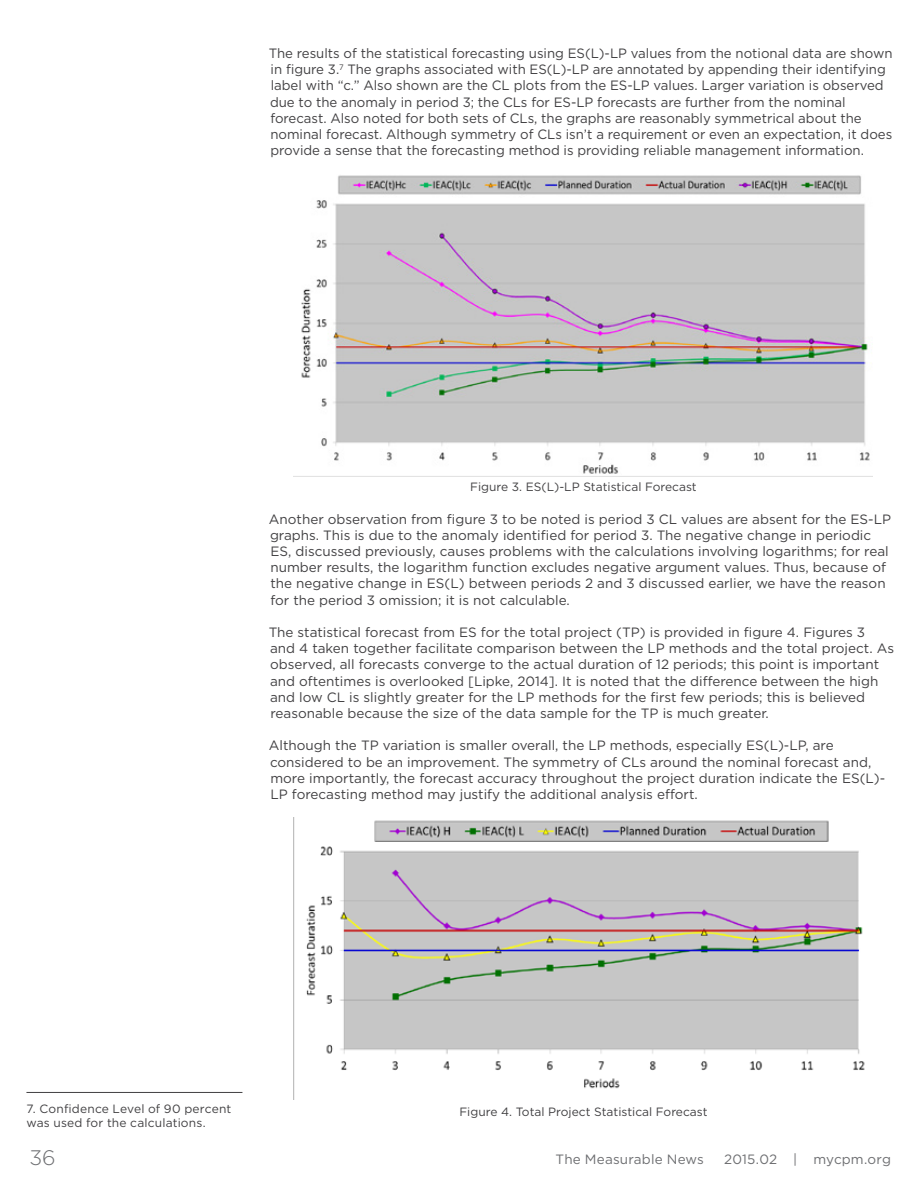
<style>
.page{position:relative;width:918px;height:1188px;background:#fff}
.page>*{position:absolute;margin:0;border:0;box-sizing:border-box;transform-origin:0 0}
.t1{font:300 21px "Gotham";color:#6d6e71}
.t2{font:13.5px/16.2px "Gotham";color:#414042}
.t3{font:13.5px "Gotham";letter-spacing:.01em;color:#6d6e71}
.t4{font:12px "Gotham";color:#414042}
.t5{font:12px "Gotham";letter-spacing:.02em;color:#414042}
</style>
<div class="page">
<img style="left:294px;top:175px;width:578px;height:302px">
<img style="left:294px;top:818px;width:571px;height:282px">
<hr style="left:26px;top:1092px;width:216px;height:1px;background:#414042">
<p class="t2" style="left:269px;top:45px;width:625px">The results of the statistical forecasting using ES(L)-LP values from the notional data are shown in figure 3.<sup>7</sup> The graphs associated with ES(L)-LP are annotated by appending their identifying label with “c.” Also shown are the CL plots from the ES-LP values. Larger variation is observed due to the anomaly in period 3; the CLs for ES-LP forecasts are further from the nominal forecast. Also noted for both sets of CLs, the graphs are reasonably symmetrical about the nominal forecast. Although symmetry of CLs isn’t a requirement or even an expectation, it does provide a sense that the forecasting method is providing reliable management information.</p>
<p class="t4" style="left:470px;top:479px;width:228px">Figure 3. ES(L)-LP Statistical Forecast</p>
<p class="t2" style="left:269px;top:510px;width:624px">Another observation from figure 3 to be noted is period 3 CL values are absent for the ES-LP graphs. This is due to the anomaly identified for period 3. The negative change in periodic ES, discussed previously, causes problems with the calculations involving logarithms; for real number results, the logarithm function excludes negative argument values. Thus, because of the negative change in ES(L) between periods 2 and 3 discussed earlier, we have the reason for the period 3 omission; it is not calculable.</p>
<p class="t2" style="left:269px;top:624px;width:627px">The statistical forecast from ES for the total project (TP) is provided in figure 4. Figures 3<br>and 4 taken together facilitate comparison between the LP methods and the total project. As observed, all forecasts converge to the actual duration of 12 periods; this point is important and oftentimes is overlooked [Lipke, 2014]. It is noted that the difference between the high and low CL is slightly greater for the LP methods for the first few periods; this is believed reasonable because the size of the data sample for the TP is much greater.</p>
<p class="t2" style="left:269px;top:737px;width:618px">Although the TP variation is smaller overall, the LP methods, especially ES(L)-LP, are considered to be an improvement. The symmetry of CLs around the nominal forecast and, more importantly, the forecast accuracy throughout the project duration indicate the ES(L)- LP forecasting method may justify the additional analysis effort.</p>
<p class="t5" style="left:26px;top:1101px;width:206px">7. Confidence Level of 90 percent</p>
<p class="t4" style="left:459px;top:1104px;width:250px">Figure 4. Total Project Statistical Forecast</p>
<p class="t4" style="left:26px;top:1115px;width:181px">was used for the calculations.</p>
<h1 class="t1" style="left:29px;top:1144px;width:28px">36</h1>
<p class="t3" style="left:556px;top:1151px;width:150px">The Measurable News</p>
<p class="t3" style="left:724px;top:1151px;width:168px">2015.02 | mycpm.org</p>
</div>
